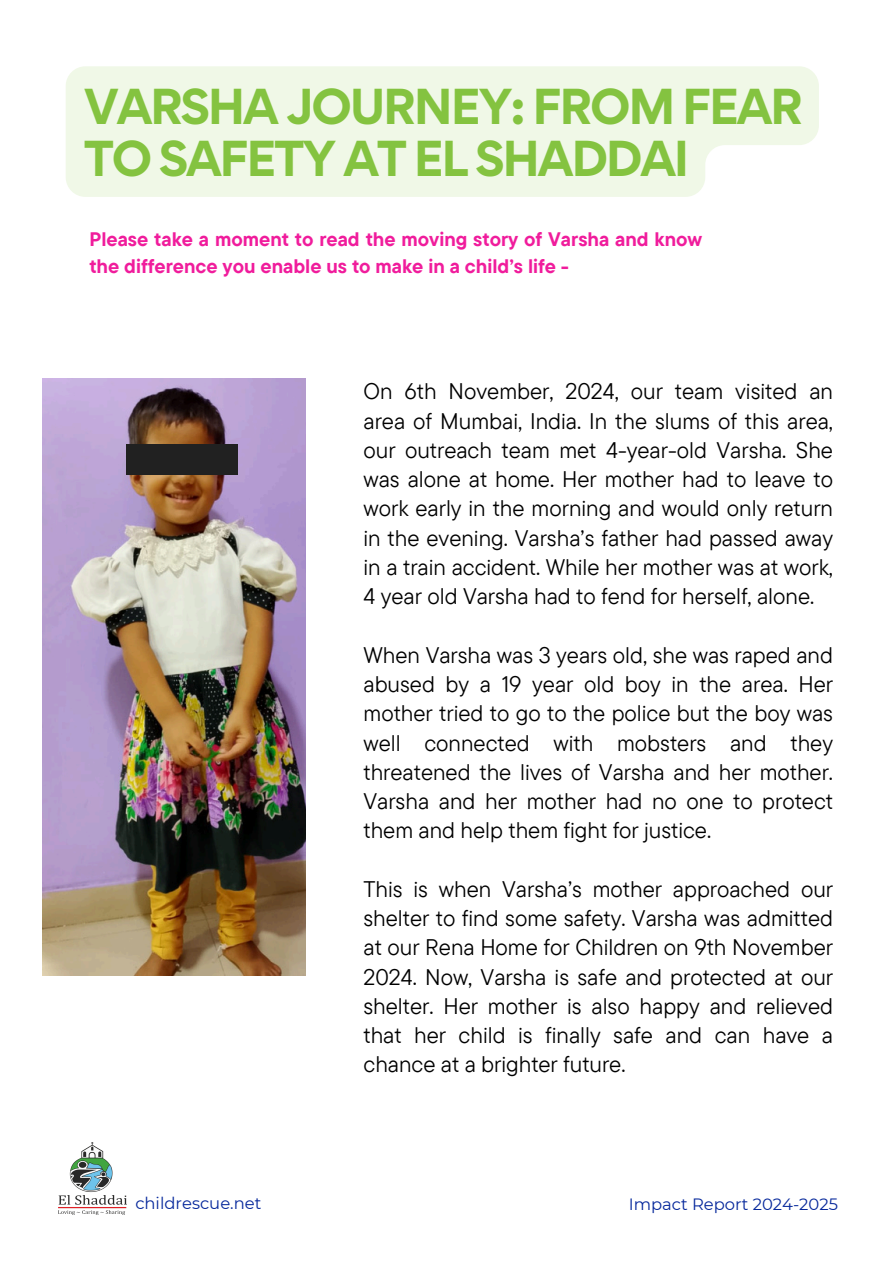
<style>
.page{position:relative;width:894px;height:1264px;background:#fff}
.page>*{position:absolute;margin:0;border:0;box-sizing:border-box;transform-origin:0 0}
.t1{font:700 45px/51.8px "Gordita";letter-spacing:-.05em;color:#84c340}
.t2{font:22.5px/29.2px "TT Commons Pro";color:#000;text-align:justify}
.t3{font:700 19.5px/27px "TT Commons Pro";color:#f01c9c}
.t4{font:16.35px "Montserrat";color:#05279b}
</style>
<div class="page">
<img style="left:59px;top:1142px;width:67px;height:72px">
<img style="left:43px;top:378px;width:262px;height:597px">
<div style="left:126px;top:444px;width:112px;height:30px;background:#212121"></div>
<div style="left:66px;top:66px;width:752px;height:131px;background:#f0f8e7"></div>
<p class="t1" style="left:84px;top:80px;width:720px">VARSHA JOURNEY: FROM FEAR<br>TO SAFETY AT EL SHADDAI</p>
<h2 class="t3" style="left:89px;top:225px;width:614px">Please take a moment to read the moving story of Varsha and know the difference you enable us to make in a child’s life -</h2>
<h1 class="t2" style="left:363px;top:376px;width:471px">On 6th November, 2024, our team visited an area of Mumbai, India. In the slums of this area, our outreach team met 4-year-old Varsha. She was alone at home. Her mother had to leave to work early in the morning and would only return in the evening. Varsha’s father had passed away in a train accident. While her mother was at work, 4 year old Varsha had to fend for herself, alone.</h1>
<h3 class="t2" style="left:363px;top:639px;width:471px">When Varsha was 3 years old, she was raped and abused by a 19 year old boy in the area. Her mother tried to go to the police but the boy was well connected with mobsters and they threatened the lives of Varsha and her mother.<br>Varsha and her mother had no one to protect them and help them fight for justice.</h3>
<p class="t2" style="left:363px;top:873px;width:471px">This is when Varsha’s mother approached our shelter to find some safety. Varsha was admitted at our Rena Home for Children on 9th November 2024. Now, Varsha is safe and protected at our shelter. Her mother is also happy and relieved that her child is finally safe and can have a chance at a brighter future.</p>
<h2 class="t4" style="left:135px;top:1193px;width:127px">childrescue.net</h2>
<h2 class="t4" style="left:628px;top:1194px;width:210px">Impact Report 2024-2025</h2>
</div>
